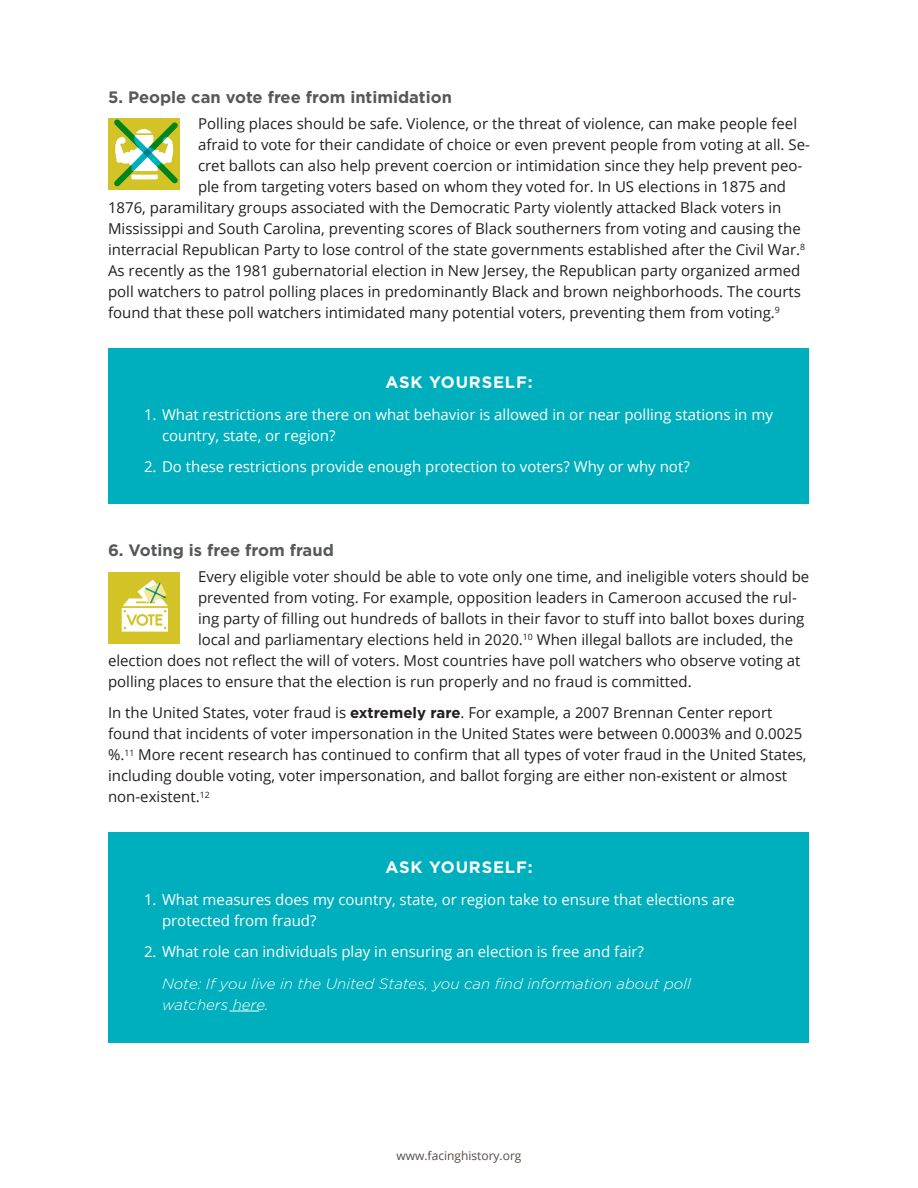
<style>
.page{position:relative;width:918px;height:1188px;background:#fff}
.page>*{position:absolute;margin:0;border:0;box-sizing:border-box;transform-origin:0 0}
.D_head{font:700 16.5px "Gotham";color:#57585a}
.Ask_Yourself_head{font:700 16.5px "Gotham";letter-spacing:.05em;color:#fff}
.body_left{font:15px/21px "Open Sans";color:#231f20}
.body_bullet_white{font:15px/21px "Open Sans";color:#fff}
.body_left-2{font:italic 300 15px/21px "Gotham";color:#fff}
.body{font:12px "Open Sans";color:#574c43}
.s1{font-family:"Gotham";font-weight:700}
</style>
<div class="page">
<div style="left:108px;top:832px;width:700px;height:211px;background:#00afbd"></div>
<div style="left:108px;top:348px;width:700px;height:155px;background:#00afbd"></div>
<div style="left:108px;top:118px;width:72px;height:72px;background:#d3c327"></div>
<svg style="left:114px;top:119px;width:64px;height:68px"></svg>
<div style="left:108px;top:572px;width:72px;height:72px;background:#d3c327"></div>
<svg style="left:122px;top:580px;width:46px;height:52px"></svg>
<svg style="left:230px;top:1011px;width:29px;height:1px"></svg>
<p class="D_head" style="left:108px;top:86px;width:346px">5. People can vote free from intimidation</p>
<p class="body_left" style="left:198px;top:112px;width:601px">Polling places should be safe. Violence, or the threat of violence, can make people feel</p>
<p class="body_left" style="left:198px;top:133px;width:614px">afraid to vote for their candidate of choice or even prevent people from voting at all. Se-</p>
<p class="body_left" style="left:198px;top:154px;width:606px">cret ballots can also help prevent coercion or intimidation since they help prevent peo-</p>
<p class="body_left" style="left:198px;top:175px;width:590px">ple from targeting voters based on whom they voted for. In US elections in 1875 and</p>
<p class="body_left" style="left:108px;top:196px;width:675px">1876, paramilitary groups associated with the Democratic Party violently attacked Black voters in</p>
<p class="body_left" style="left:108px;top:217px;width:694px">Mississippi and South Carolina, preventing scores of Black southerners from voting and causing the</p>
<p class="body_left" style="left:108px;top:238px;width:699px">interracial Republican Party to lose control of the state governments established after the Civil War.<sup>8</sup></p>
<p class="body_left" style="left:108px;top:259px;width:694px">As recently as the 1981 gubernatorial election in New Jersey, the Republican party organized armed</p>
<p class="body_left" style="left:108px;top:280px;width:694px">poll watchers to patrol polling places in predominantly Black and brown neighborhoods. The courts</p>
<p class="body_left" style="left:108px;top:301px;width:673px">found that these poll watchers intimidated many potential voters, preventing them from voting.<sup>9</sup></p>
<p class="Ask_Yourself_head" style="left:385px;top:372px;width:149px">ASK YOURSELF:</p>
<p class="body_bullet_white" style="left:162px;top:404px;width:612px;text-indent:-18px">1. What restrictions are there on what behavior is allowed in or near polling stations in my country, state, or region?</p>
<p class="body_bullet_white" style="left:144px;top:456px;width:547px">2. Do these restrictions provide enough protection to voters? Why or why not?</p>
<p class="D_head" style="left:108px;top:540px;width:227px">6. Voting is free from fraud</p>
<p class="body_left" style="left:198px;top:566px;width:613px">Every eligible voter should be able to vote only one time, and ineligible voters should be</p>
<p class="body_left" style="left:198px;top:587px;width:600px">prevented from voting. For example, opposition leaders in Cameroon accused the rul-</p>
<p class="body_left" style="left:198px;top:608px;width:608px">ing party of filling out hundreds of ballots in their favor to stuff into ballot boxes during</p>
<p class="body_left" style="left:198px;top:629px;width:597px">local and parliamentary elections held in 2020.<sup>10</sup> When illegal ballots are included, the</p>
<p class="body_left" style="left:108px;top:650px;width:694px">election does not reflect the will of voters. Most countries have poll watchers who observe voting at</p>
<p class="body_left" style="left:108px;top:671px;width:585px">polling places to ensure that the election is run properly and no fraud is committed.</p>
<p class="body_left" style="left:108px;top:702px;width:700px">In the United States, voter fraud is <span class="s1">extremely rare</span>. For example, a 2007 Brennan Center report found that incidents of voter impersonation in the United States were between 0.0003% and 0.0025 %.<sup>11</sup> More recent research has continued to confirm that all types of voter fraud in the United States, including double voting, voter impersonation, and ballot forging are either non-existent or almost non-existent.<sup>12</sup></p>
<p class="Ask_Yourself_head" style="left:385px;top:857px;width:149px">ASK YOURSELF:</p>
<p class="body_bullet_white" style="left:162px;top:888px;width:575px;text-indent:-18px">1. What measures does my country, state, or region take to ensure that elections are protected from fraud?</p>
<p class="body_bullet_white" style="left:144px;top:941px;width:502px">2. What role can individuals play in ensuring an election is free and fair?</p>
<p class="body_left-2" style="left:162px;top:973px;width:530px">Note: If you live in the United States, you can find information about poll watchers here.</p>
<p class="body" style="left:396px;top:1147px;width:127px">www.facinghistory.org</p>
</div>
